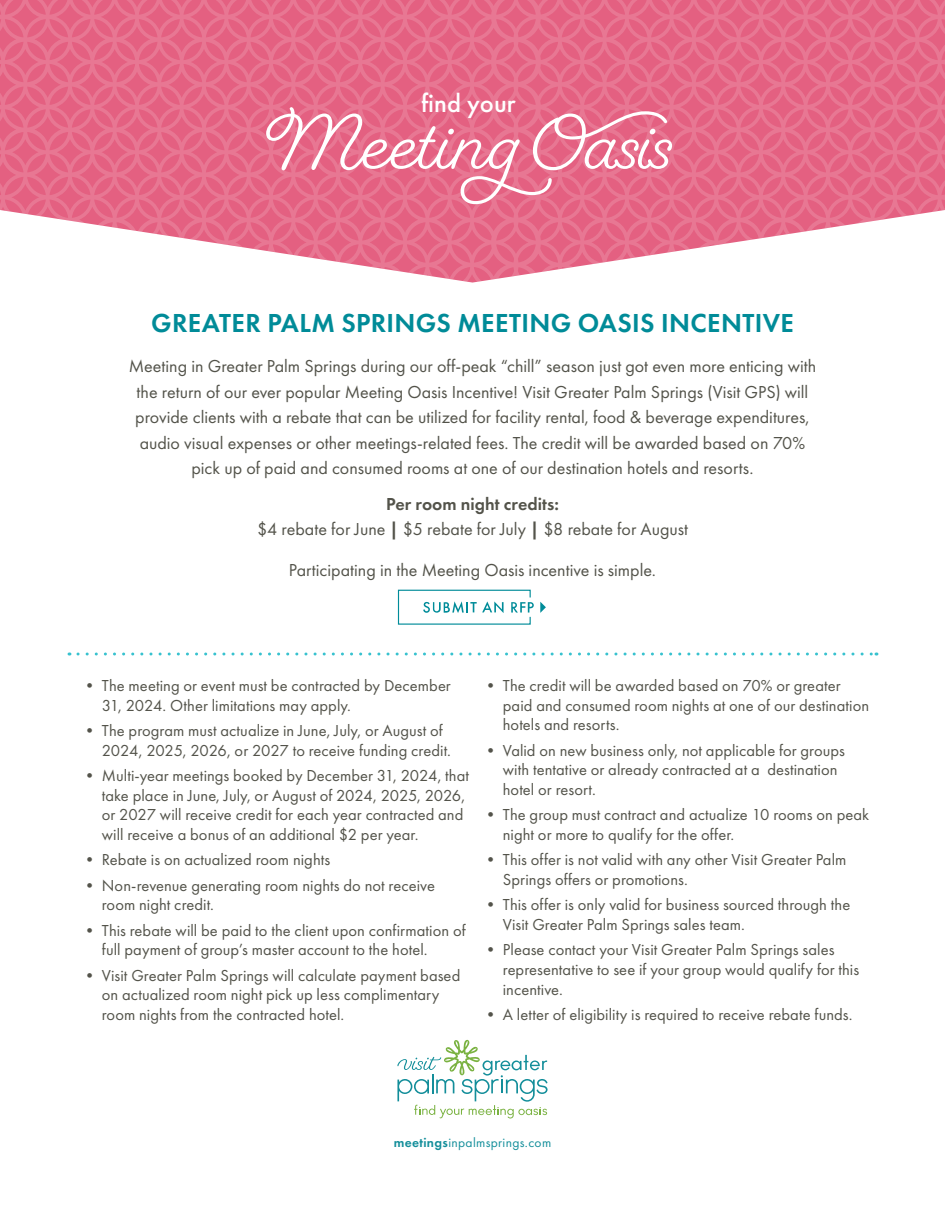
<style>
.page{position:relative;width:945px;height:1215px;background:#fff}
.page>*{position:absolute;margin:0;border:0;box-sizing:border-box;transform-origin:0 0}
.t1{font:600 27px "Futura PT";letter-spacing:.015em;color:#008b98}
.t2{font:500 26.55px "Futura PT";color:#fff}
.Bullets01{font:18px/25.5px "Futura PT";color:#53534a;text-align:center}
.t3{font:16.5px/19.8px "Futura PT";letter-spacing:.005em;color:#53534a}
.t4{font:13.5px "Futura PT";letter-spacing:.025em;color:#138e9a}
.s1{font-weight:600}
</style>
<div class="page">
<svg style="left:0;top:0;width:945px;height:283px"></svg>
<svg style="left:397px;top:1040px;width:151px;height:79px"></svg>
<svg style="left:540px;top:602px;width:6px;height:11px"></svg>
<svg style="left:397px;top:589px;width:137px;height:36px"></svg>
<svg style="left:78px;top:653px;width:799px;height:3px"></svg>
<svg style="left:266px;top:107px;width:406px;height:97px;background:#e87d97"></svg>
<h2 class="t2" style="left:421px;top:87px;width:96px">find your</h2>
<p class="t1" style="left:151px;top:306px;width:644px">GREATER PALM SPRINGS MEETING OASIS INCENTIVE</p>
<p class="Bullets01" style="left:129px;top:353px;width:689px">Meeting in Greater Palm Springs during our off-peak “chill” season just got even more enticing with the return of our ever popular Meeting Oasis Incentive! Visit Greater Palm Springs (Visit GPS) will provide clients with a rebate that can be utilized for facility rental, food &amp; beverage expenditures, audio visual expenses or other meetings-related fees. The credit will be awarded based on 70% pick up of paid and consumed rooms at one of our destination hotels and resorts.</p>
<p class="Bullets01" style="left:257px;top:491px;width:432px"><span class="s1">Per room night credits:<br></span>$4 rebate for June <span class="s1">|</span> $5 rebate for July <span class="s1">|</span> $8 rebate for August</p>
<p class="Bullets01" style="left:289px;top:557px;width:369px">Participating in the Meeting Oasis incentive is simple.</p>
<p class="t3" style="left:102px;top:675px;width:351px;text-indent:-20px">• The meeting or event must be contracted by December<br>31, 2024. Other limitations may apply.</p>
<p class="t3" style="left:102px;top:720px;width:351px;text-indent:-20px">• The program must actualize in June, July, or August of<br>2024, 2025, 2026, or 2027 to receive funding credit.</p>
<p class="t3" style="left:102px;top:765px;width:369px;text-indent:-20px">• Multi-year meetings booked by December 31, 2024, that take place in June, July, or August of 2024, 2025, 2026, or 2027 will receive credit for each year contracted and will receive a bonus of an additional $2 per year.</p>
<p class="t3" style="left:82px;top:850px;width:250px">• Rebate is on actualized room nights</p>
<p class="t3" style="left:102px;top:875px;width:335px;text-indent:-20px">• Non-revenue generating room nights do not receive room night credit.</p>
<p class="t3" style="left:102px;top:920px;width:365px;text-indent:-20px">• This rebate will be paid to the client upon confirmation of full payment of group’s master account to the hotel.</p>
<p class="t3" style="left:102px;top:965px;width:360px;text-indent:-20px">• Visit Greater Palm Springs will calculate payment based on actualized room night pick up less complimentary room nights from the contracted hotel.</p>
<p class="t3" style="left:503px;top:675px;width:368px;text-indent:-20px">• The credit will be awarded based on 70% or greater paid and consumed room nights at one of our destination hotels and resorts.</p>
<p class="t3" style="left:503px;top:740px;width:344px;text-indent:-20px">• Valid on new business only, not applicable for groups with tentative or already contracted at a destination hotel or resort.</p>
<p class="t3" style="left:503px;top:805px;width:368px;text-indent:-20px">• The group must contract and actualize 10 rooms on peak night or more to qualify for the offer.</p>
<p class="t3" style="left:503px;top:850px;width:345px;text-indent:-20px">• This offer is not valid with any other Visit Greater Palm<br>Springs offers or promotions.</p>
<p class="t3" style="left:503px;top:895px;width:349px;text-indent:-20px">• This offer is only valid for business sourced through the<br>Visit Greater Palm Springs sales team.</p>
<p class="t3" style="left:503px;top:940px;width:358px;text-indent:-20px">• Please contact your Visit Greater Palm Springs sales representative to see if your group would qualify for this incentive.</p>
<p class="t3" style="left:483px;top:1005px;width:371px">• A letter of eligibility is required to receive rebate funds.</p>
<p class="t4" style="left:394px;top:1134px;width:159px"><span class="s1">meetings</span>inpalmsprings.com</p>
</div>
